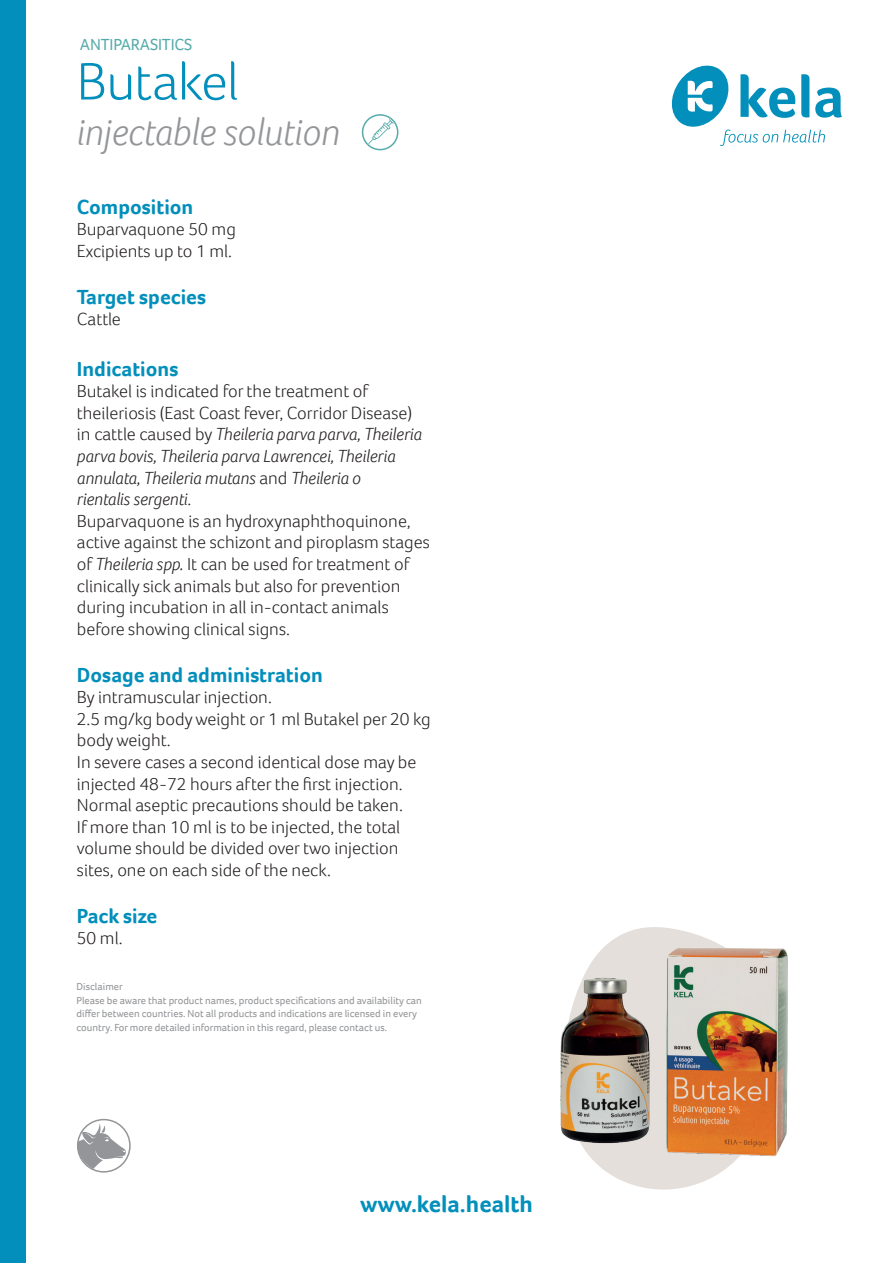
<style>
.page{position:relative;width:893px;height:1263px;background:#fff}
.page>*{position:absolute;margin:0;border:0;box-sizing:border-box;transform-origin:0 0}
.t1{font:300 54px "Foco";letter-spacing:-.02em;color:#038fbb}
.t2{font:italic 300 39px "Foco";color:#939598}
.t3{font:700 24px "Foco";color:#038fbb}
.t4{font:700 21px "Foco";color:#038fbb}
.t5{font:300 18px/21.6px "Foco";color:#231f20}
.t6{font:16.5px "Foco";letter-spacing:-.01em;color:#57aaaa}
.t7{font:10.5px/13.5px "Foco";color:#939598}
.s1{font-style:italic}
</style>
<div class="page">
<div style="left:0;top:0;width:26px;height:1263px;background:#038fbb"></div>
<svg style="left:671px;top:65px;width:171px;height:81px"></svg>
<svg style="left:584px;top:927px;width:135px;height:263px;fill:#e4dfda"></svg>
<svg style="left:368px;top:119px;width:26px;height:25px"></svg>
<div style="left:362px;top:114px;width:36px;height:36px;border:2px solid #57aaaa;border-radius:50%"></div>
<img style="left:660px;top:938px;width:128px;height:235px">
<img style="left:560px;top:970px;width:97px;height:179px">
<div style="left:77px;top:1119px;width:54px;height:53px;border:2px solid #939598;border-radius:50%"></div>
<svg style="left:77px;top:1124px;width:49px;height:45px"></svg>
<p class="t6" style="left:80px;top:33px;width:114px">ANTIPARASITICS</p>
<h1 class="t1" style="left:77px;top:46px;width:164px">Butakel</h1>
<h2 class="t2" style="left:77px;top:106px;width:265px">injectable solution</h2>
<p class="t4" style="left:77px;top:192px;width:118px">Composition</p>
<p class="t5" style="left:77px;top:218px;width:160px">Buparvaquone 50 mg<br>Excipients up to 1 ml.</p>
<p class="t4" style="left:77px;top:282px;width:131px">Target species</p>
<p class="t5" style="left:77px;top:308px;width:46px">Cattle</p>
<p class="t4" style="left:77px;top:354px;width:103px">Indications</p>
<p class="t5" style="left:77px;top:380px;width:354px">Butakel is indicated for the treatment of theileriosis (East Coast fever, Corridor Disease) in cattle caused by <span class="s1">Theileria parva parva, Theileria parva bovis, Theileria parva Lawrencei, Theileria annulata, Theileria mutans</span> and <span class="s1">Theileria o<br>rientalis sergenti</span>.<br>Buparvaquone is an hydroxynaphthoquinone, active against the schizont and piroplasm stages of <span class="s1">Theileria spp.</span> It can be used for treatment of clinically sick animals but also for prevention during incubation in all in-contact animals before showing clinical signs.</p>
<p class="t4" style="left:77px;top:660px;width:247px">Dosage and administration</p>
<p class="t5" style="left:77px;top:686px;width:355px">By intramuscular injection.<br>2.5 mg/kg body weight or 1 ml Butakel per 20 kg body weight.<br>In severe cases a second identical dose may be injected 48-72 hours after the first injection.<br>Normal aseptic precautions should be taken.<br>If more than 10 ml is to be injected, the total volume should be divided over two injection sites, one on each side of the neck.</p>
<p class="t4" style="left:77px;top:902px;width:82px">Pack size</p>
<p class="t5" style="left:77px;top:927px;width:47px">50 ml.</p>
<p class="t7" style="left:77px;top:980px;width:347px">Disclaimer<br>Please be aware that product names, product specifications and availability can differ between countries. Not all products and indications are licensed in every country. For more detailed information in this regard, please contact us.</p>
<h3 class="t3" style="left:360px;top:1188px;width:174px">www.kela.health</h3>
</div>
